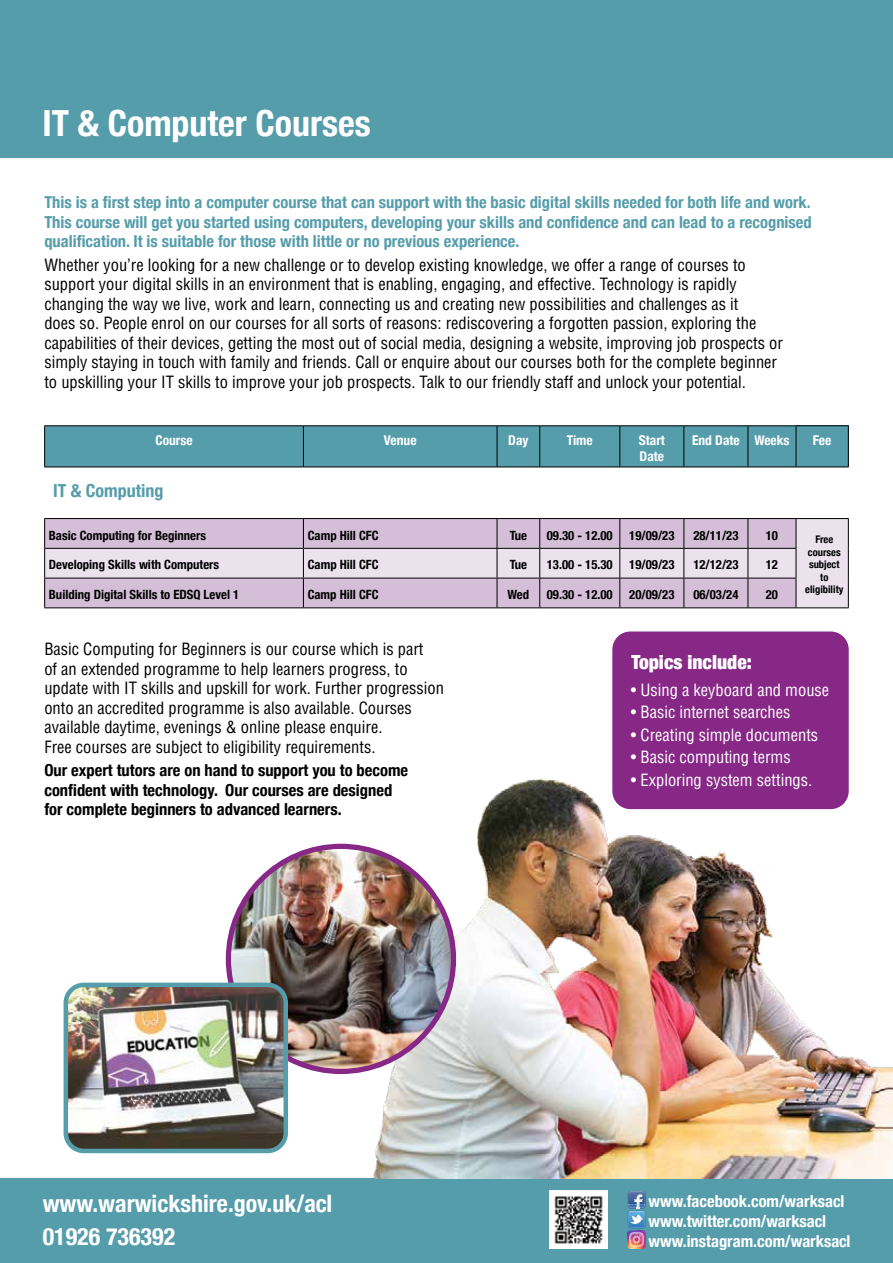
<style>
.page{position:relative;width:893px;height:1263px;background:#fff}
.page>*{position:absolute;margin:0;border:0;box-sizing:border-box;transform-origin:0 0}
.t1{font:700 condensed 36px "Helvetica Neue";color:#fff}
.t2{font:700 condensed 24px/33px "Helvetica Neue";color:#fff}
.t3{font:900 condensed 19.5px "Helvetica Neue";color:#fff}
.t4{font:700 condensed 18px "Helvetica Neue";color:#569dab}
.t5{font:condensed 16.5px/19.5px "Helvetica CE";color:#000}
.t6{font:700 condensed 16.5px/19.5px "Helvetica Neue";color:#569dab;text-align:justify}
.t7{font:700 condensed 16.5px/19.5px "Helvetica Neue";color:#000}
.t8{font:condensed 16.5px "Helvetica CE";color:#fff}
.t9{font:700 condensed 16.5px/19.8px "Helvetica Neue";color:#fff}
.t10{font:700 condensed 13.5px/16.2px "Helvetica Neue";color:#fff}
.t11{font:700 condensed 12.75px "Helvetica Neue";color:#000}
.t12{font:700 condensed 10.5px/12.6px "Helvetica Neue";color:#000;text-align:center}
</style>
<div class="page">
<div style="left:0;top:1178px;width:893px;height:85px;background:#569dab"></div>
<svg style="left:628px;top:1191px;width:18px;height:37px"></svg>
<img style="left:628px;top:1230px;width:17px;height:18px">
<img style="left:550px;top:1191px;width:58px;height:58px">
<div style="left:0;top:0;width:893px;height:157px;background:#569dab"></div>
<img style="left:356px;top:779px;width:537px;height:399px">
<div style="left:612px;top:631px;width:237px;height:178px;background:#872887;border-radius:18px"></div>
<img style="left:228px;top:846px;width:225px;height:225px;border-radius:113px">
<div style="left:226px;top:844px;width:230px;height:230px;border:5px solid #872887;border-radius:50%"></div>
<img style="left:69px;top:985px;width:217px;height:163px">
<div style="left:64px;top:983px;width:224px;height:170px;border:4px solid #569dab;border-radius:18px"></div>
<div style="left:45px;top:426px;width:751px;height:41px;background:#569dab"></div>
<div style="left:796px;top:426px;width:52px;height:41px;background:#569dab"></div>
<svg style="left:45px;top:519px;width:803px;height:88px;fill:#d5bfd8"></svg>
<hr style="left:848px;top:426px;width:1px;height:41px;background:#000">
<hr style="left:44px;top:467px;width:259px;height:1px;background:#000">
<hr style="left:303px;top:467px;width:194px;height:1px;background:#000">
<hr style="left:497px;top:467px;width:43px;height:1px;background:#000">
<hr style="left:540px;top:467px;width:80px;height:1px;background:#000">
<hr style="left:620px;top:467px;width:64px;height:1px;background:#000">
<hr style="left:684px;top:467px;width:64px;height:1px;background:#000">
<hr style="left:748px;top:467px;width:48px;height:1px;background:#000">
<hr style="left:796px;top:467px;width:53px;height:1px;background:#000">
<hr style="left:796px;top:518px;width:53px;height:1px;background:#000">
<hr style="left:44px;top:548px;width:259px;height:1px;background:#000">
<hr style="left:303px;top:548px;width:194px;height:1px;background:#000">
<hr style="left:497px;top:548px;width:43px;height:1px;background:#000">
<hr style="left:540px;top:548px;width:80px;height:1px;background:#000">
<hr style="left:620px;top:548px;width:64px;height:1px;background:#000">
<hr style="left:684px;top:548px;width:64px;height:1px;background:#000">
<hr style="left:748px;top:548px;width:48px;height:1px;background:#000">
<hr style="left:44px;top:578px;width:259px;height:1px;background:#000">
<svg style="left:44px;top:519px;width:1px;height:88px"></svg>
<hr style="left:303px;top:578px;width:194px;height:1px;background:#000">
<svg style="left:303px;top:519px;width:1px;height:88px"></svg>
<hr style="left:497px;top:578px;width:43px;height:1px;background:#000">
<svg style="left:497px;top:519px;width:1px;height:88px"></svg>
<hr style="left:540px;top:578px;width:80px;height:1px;background:#000">
<svg style="left:539px;top:519px;width:1px;height:88px"></svg>
<hr style="left:620px;top:578px;width:64px;height:1px;background:#000">
<svg style="left:619px;top:519px;width:1px;height:88px"></svg>
<hr style="left:684px;top:578px;width:64px;height:1px;background:#000">
<svg style="left:683px;top:519px;width:1px;height:88px"></svg>
<hr style="left:748px;top:578px;width:48px;height:1px;background:#000">
<svg style="left:748px;top:519px;width:1px;height:88px"></svg>
<svg style="left:796px;top:519px;width:1px;height:88px"></svg>
<hr style="left:44px;top:607px;width:259px;height:1px;background:#000">
<hr style="left:303px;top:607px;width:194px;height:1px;background:#000">
<hr style="left:497px;top:607px;width:43px;height:1px;background:#000">
<hr style="left:540px;top:607px;width:80px;height:1px;background:#000">
<hr style="left:620px;top:607px;width:64px;height:1px;background:#000">
<hr style="left:684px;top:607px;width:64px;height:1px;background:#000">
<hr style="left:748px;top:607px;width:48px;height:1px;background:#000">
<hr style="left:796px;top:607px;width:53px;height:1px;background:#000">
<hr style="left:44px;top:425px;width:259px;height:1px;background:#000">
<hr style="left:44px;top:426px;width:1px;height:41px;background:#000">
<hr style="left:303px;top:425px;width:194px;height:1px;background:#000">
<hr style="left:303px;top:426px;width:1px;height:41px;background:#000">
<hr style="left:497px;top:425px;width:43px;height:1px;background:#000">
<hr style="left:497px;top:426px;width:1px;height:41px;background:#000">
<hr style="left:540px;top:425px;width:80px;height:1px;background:#000">
<hr style="left:539px;top:426px;width:1px;height:41px;background:#000">
<hr style="left:620px;top:425px;width:64px;height:1px;background:#000">
<hr style="left:619px;top:426px;width:1px;height:41px;background:#000">
<hr style="left:684px;top:425px;width:64px;height:1px;background:#000">
<hr style="left:683px;top:426px;width:1px;height:41px;background:#000">
<hr style="left:748px;top:425px;width:48px;height:1px;background:#000">
<hr style="left:748px;top:426px;width:1px;height:41px;background:#000">
<hr style="left:796px;top:426px;width:1px;height:41px;background:#000">
<hr style="left:796px;top:425px;width:53px;height:1px;background:#000">
<hr style="left:44px;top:518px;width:259px;height:1px;background:#000">
<hr style="left:303px;top:518px;width:194px;height:1px;background:#000">
<hr style="left:497px;top:518px;width:43px;height:1px;background:#000">
<hr style="left:540px;top:518px;width:80px;height:1px;background:#000">
<hr style="left:620px;top:518px;width:64px;height:1px;background:#000">
<hr style="left:684px;top:518px;width:64px;height:1px;background:#000">
<hr style="left:748px;top:518px;width:48px;height:1px;background:#000">
<svg style="left:848px;top:519px;width:1px;height:29px"></svg>
<hr style="left:848px;top:548px;width:1px;height:30px;background:#000">
<svg style="left:848px;top:578px;width:1px;height:29px"></svg>
<h1 class="t1" style="left:43px;top:94px;width:330px">IT &amp; Computer Courses</h1>
<p class="t6" style="left:44px;top:191px;width:769px">This is a first step into a computer course that can support with the basic digital skills needed for both life and work.<br>This course will get you started using computers, developing your skills and confidence and can lead to a recognised qualification. It is suitable for those with little or no previous experience.</p>
<p class="t5" style="left:44px;top:255px;width:740px">Whether you’re looking for a new challenge or to develop existing knowledge, we offer a range of courses to support your digital skills in an environment that is enabling, engaging, and effective. Technology is rapidly changing the way we live, work and learn, connecting us and creating new possibilities and challenges as it<br>does so. People enrol on our courses for all sorts of reasons: rediscovering a forgotten passion, exploring the capabilities of their devices, getting the most out of social media, designing a website, improving job prospects or simply staying in touch with family and friends. Call or enquire about our courses both for the complete beginner to upskilling your IT skills to improve your job prospects. Talk to our friendly staff and unlock your potential.</p>
<p class="t10" style="left:155px;top:431px;width:39px">Course</p>
<p class="t10" style="left:384px;top:431px;width:34px">Venue</p>
<p class="t10" style="left:508px;top:431px;width:22px">Day</p>
<p class="t10" style="left:567px;top:431px;width:27px">Time</p>
<p class="t10" style="left:639px;top:431px;width:27px">Start<br>Date</p>
<p class="t10" style="left:692px;top:431px;width:99px">End Date Weeks</p>
<p class="t10" style="left:813px;top:431px;width:20px">Fee</p>
<p class="t4" style="left:53px;top:476px;width:112px">IT &amp; Computing</p>
<p class="t11" style="left:49px;top:524px;width:159px">Basic Computing for Beginners</p>
<p class="t11" style="left:308px;top:524px;width:73px">Camp Hill CFC</p>
<p class="t11" style="left:510px;top:524px;width:19px">Tue</p>
<p class="t11" style="left:547px;top:524px;width:67px">09.30 - 12.00</p>
<p class="t11" style="left:629px;top:524px;width:47px">19/09/23</p>
<p class="t11" style="left:693px;top:524px;width:47px">28/11/23</p>
<p class="t11" style="left:766px;top:524px;width:14px">10</p>
<p class="t12" style="left:805px;top:532px;width:40px">Free courses subject to eligibility</p>
<p class="t11" style="left:49px;top:554px;width:172px">Developing Skills with Computers</p>
<p class="t11" style="left:308px;top:554px;width:73px">Camp Hill CFC</p>
<p class="t11" style="left:510px;top:554px;width:19px">Tue</p>
<p class="t11" style="left:547px;top:554px;width:67px">13.00 - 15.30</p>
<p class="t11" style="left:629px;top:554px;width:47px">19/09/23</p>
<p class="t11" style="left:693px;top:554px;width:47px">12/12/23</p>
<p class="t11" style="left:766px;top:554px;width:14px">12</p>
<p class="t11" style="left:49px;top:584px;width:192px">Building Digital Skills to EDSQ Level 1</p>
<p class="t11" style="left:308px;top:584px;width:73px">Camp Hill CFC</p>
<p class="t11" style="left:507px;top:584px;width:23px">Wed</p>
<p class="t11" style="left:547px;top:584px;width:67px">09.30 - 12.00</p>
<p class="t11" style="left:629px;top:584px;width:47px">20/09/23</p>
<p class="t11" style="left:693px;top:584px;width:47px">06/03/24</p>
<p class="t11" style="left:766px;top:584px;width:14px">20</p>
<p class="t5" style="left:44px;top:639px;width:401px">Basic Computing for Beginners is our course which is part<br>of an extended programme to help learners progress, to update with IT skills and upskill for work. Further progression onto an accredited programme is also available. Courses available daytime, evenings &amp; online please enquire.<br>Free courses are subject to eligibility requirements.</p>
<p class="t7" style="left:44px;top:759px;width:365px">Our expert tutors are on hand to support you to become confident with technology. Our courses are designed for complete beginners to advanced learners.</p>
<h2 class="t2" style="left:43px;top:1185px;width:291px">www.warwickshire.gov.uk/acl<br>01926 736392</h2>
<p class="t3" style="left:631px;top:646px;width:122px">Topics include:</p>
<p class="t8" style="left:631px;top:679px;width:200px">• Using a keyboard and mouse</p>
<p class="t8" style="left:631px;top:702px;width:161px">• Basic internet searches</p>
<p class="t8" style="left:631px;top:724px;width:189px">• Creating simple documents</p>
<p class="t8" style="left:631px;top:747px;width:161px">• Basic computing terms</p>
<p class="t8" style="left:631px;top:769px;width:183px">• Exploring system settings.</p>
<p class="t9" style="left:648px;top:1190px;width:204px">www.facebook.com/warksacl www.twitter.com/warksacl www.instagram.com/warksacl</p>
</div>
